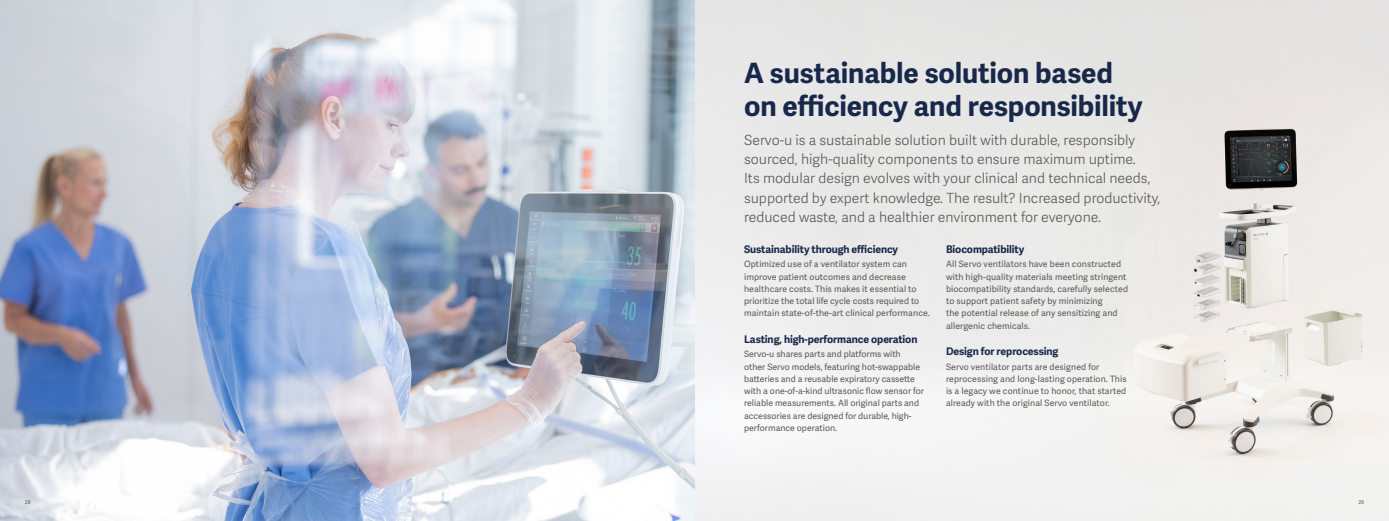
<style>
.page{position:relative;width:1389px;height:521px;background:#fff}
.page>*{position:absolute;margin:0;border:0;box-sizing:border-box;transform-origin:0 0}
.t1{font:700 28px/33.2px "Adelle Sans";letter-spacing:-.005em;color:#18284a}
.t2{font:300 14px/19.2px "Adelle Sans";color:#595857}
.t3{font:700 10.5px "Adelle Sans";letter-spacing:-.01em;color:#18284a}
.t4{font:8.75px/12.2px "Adelle Sans";letter-spacing:.005em;color:#595857}
.t5{font:5.25px "Adelle Sans";color:#595857}
</style>
<div class="page">
<img style="left:0;top:0;width:1389px;height:521px">
<h1 class="t1" style="left:744px;top:57px;width:400px">A sustainable solution based on efficiency and responsibility</h1>
<p class="t2" style="left:744px;top:131px;width:418px">Servo-u is a sustainable solution built with durable, responsibly sourced, high-quality components to ensure maximum uptime.<br>Its modular design evolves with your clinical and technical needs, supported by expert knowledge. The result? Increased productivity, reduced waste, and a healthier environment for everyone.</p>
<p class="t3" style="left:744px;top:243px;width:156px">Sustainability through efficiency</p>
<p class="t4" style="left:744px;top:258px;width:187px">Optimized use of a ventilator system can improve patient outcomes and decrease healthcare costs. This makes it essential to prioritize the total life cycle costs required to maintain state-of-the-art clinical performance.</p>
<p class="t3" style="left:744px;top:333px;width:175px">Lasting, high-performance operation</p>
<p class="t4" style="left:744px;top:348px;width:181px">Servo-u shares parts and platforms with other Servo models, featuring hot-swappable batteries and a reusable expiratory cassette with a one-of-a-kind ultrasonic flow sensor for reliable measurements. All original parts and accessories are designed for durable, high&shy;performance operation.</p>
<p class="t3" style="left:946px;top:243px;width:80px">Biocompatibility</p>
<p class="t4" style="left:946px;top:258px;width:184px">All Servo ventilators have been constructed with high-quality materials meeting stringent biocompatibility standards, carefully selected to support patient safety by minimizing<br>the potential release of any sensitizing and allergenic chemicals.</p>
<p class="t3" style="left:946px;top:345px;width:114px">Design for reprocessing</p>
<p class="t4" style="left:946px;top:361px;width:182px">Servo ventilator parts are designed for reprocessing and long-lasting operation. This is a legacy we continue to honor, that started already with the original Servo ventilator.</p>
<p class="t5" style="left:25px;top:499px;width:7px">28</p>
<p class="t5" style="left:1358px;top:499px;width:7px">29</p>
</div>
